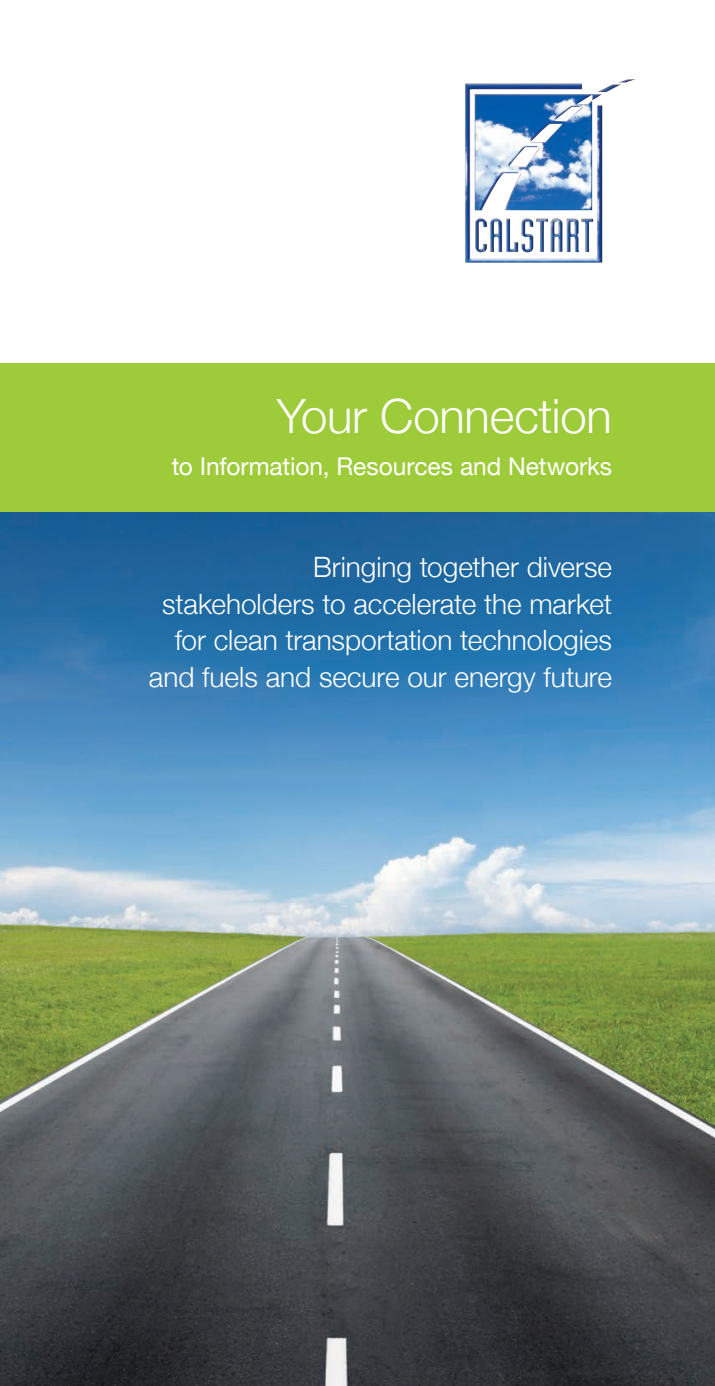
<style>
.page{position:relative;width:715px;height:1386px;background:#fff}
.page>*{position:absolute;margin:0;border:0;box-sizing:border-box;transform-origin:0 0}
.body{font:300 47.25px "Helvetica Neue";letter-spacing:-.005em;color:#fff}
.body-2{font:300 28px/36.8px "Helvetica Neue";color:#fff;text-align:right}
.body-3{font:24.5px "Helvetica Neue";color:#fff}
</style>
<div class="page">
<img style="left:0;top:512px;width:714px;height:874px">
<div style="left:0;top:363px;width:714px;height:149px;background:#9ecb3a"></div>
<img style="left:465px;top:79px;width:170px;height:184px">
<p class="body" style="left:276px;top:378px;width:336px">Your Connection</p>
<p class="body-3" style="left:172px;top:448px;width:441px">to Information, Resources and Networks</p>
<p class="body-2" style="left:149px;top:547px;width:464px">Bringing together diverse<br>stakeholders to accelerate the market for clean transportation technologies and fuels and secure our energy future</p>
</div>
